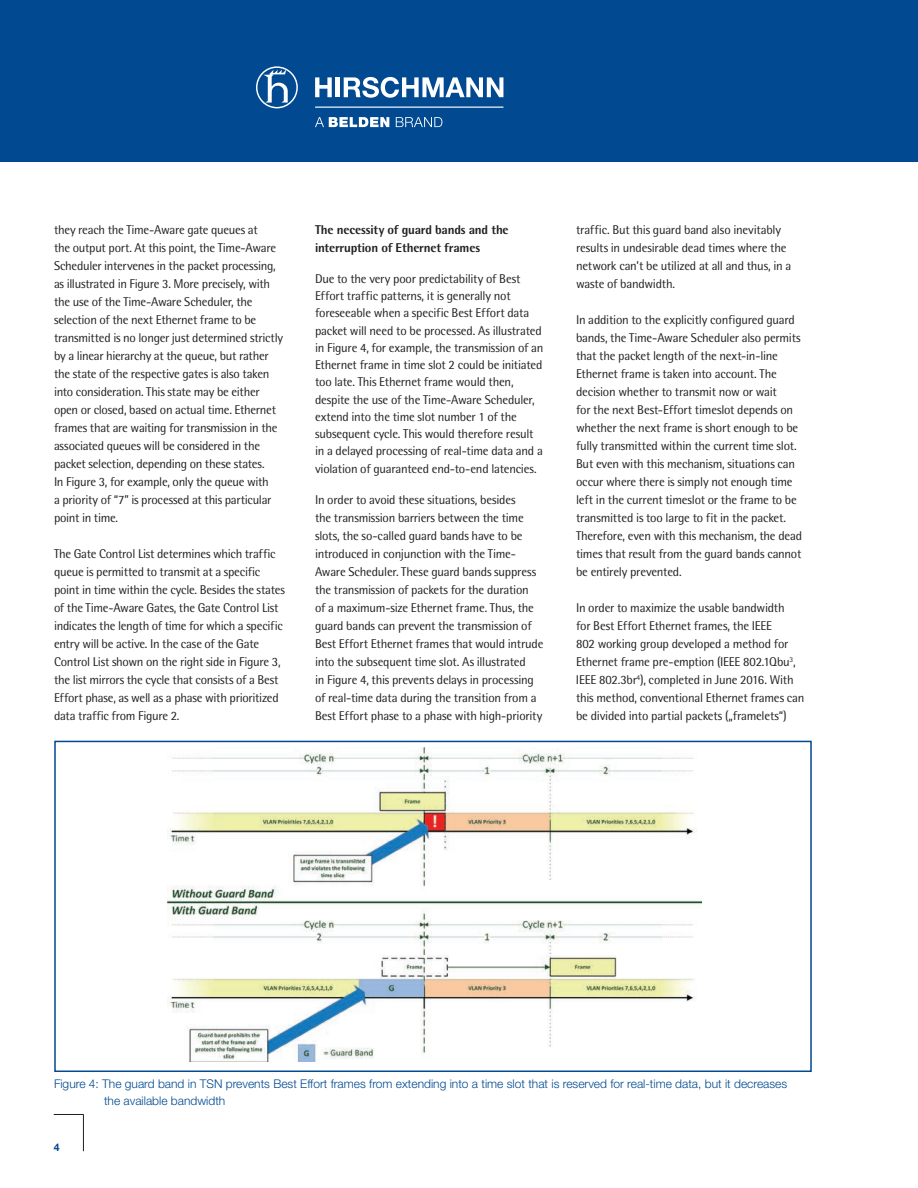
<style>
.page{position:relative;width:918px;height:1188px;background:#fff}
.page>*{position:absolute;margin:0;border:0;box-sizing:border-box;transform-origin:0 0}
.t1{font:12.75px/18px "Rotis Semi Sans Std";letter-spacing:-.02em;color:#231f20}
.t2{font:800 12.75px/18px "Rotis Semi Sans Std";letter-spacing:-.015em;color:#231f20}
.t3{font:300 12px/17.2px "Helvetica Neue LT Pro";color:#014990}
.t4{font:700 10.5px "Helvetica Neue";color:#014990}
</style>
<div class="page">
<div style="left:0;top:0;width:918px;height:162px;background:#014990"></div>
<hr style="left:54px;top:1114px;width:30px;height:1px;background:#231f20">
<hr style="left:83px;top:1115px;width:1px;height:36px;background:#231f20">
<img style="left:167px;top:747px;width:535px;height:314px">
<div style="left:54px;top:741px;width:758px;height:331px;border:2px solid #014990"></div>
<svg style="left:315px;top:117px;width:74px;height:10px"></svg>
<svg style="left:396px;top:117px;width:46px;height:10px"></svg>
<svg style="left:256px;top:66px;width:42px;height:42px"></svg>
<hr style="left:315px;top:107px;width:188px;height:1px;background:#fff">
<hr style="left:336px;top:77px;width:4px;height:20px;background:#fff">
<svg style="left:315px;top:77px;width:17px;height:20px"></svg>
<svg style="left:344px;top:77px;width:159px;height:21px"></svg>
<p class="t1" style="left:54px;top:221px;width:231px">they reach the Time-Aware gate queues at<br>the output port. At this point, the Time-Aware Scheduler intervenes in the packet processing, as illustrated in Figure 3. More precisely, with the use of the Time-Aware Scheduler, the selection of the next Ethernet frame to be transmitted is no longer just determined strictly by a linear hierarchy at the queue, but rather the state of the respective gates is also taken into consideration. This state may be either open or closed, based on actual time. Ethernet frames that are waiting for transmission in the associated queues will be considered in the packet selection, depending on these states.<br>In Figure 3, for example, only the queue with<br>a priority of “7” is processed at this particular point in time.</p>
<p class="t1" style="left:54px;top:545px;width:232px">The Gate Control List determines which traffic queue is permitted to transmit at a specific point in time within the cycle. Besides the states of the Time-Aware Gates, the Gate Control List indicates the length of time for which a specific entry will be active. In the case of the Gate Control List shown on the right side in Figure 3, the list mirrors the cycle that consists of a Best Effort phase, as well as a phase with prioritized data traffic from Figure 2.</p>
<p class="t2" style="left:315px;top:221px;width:195px">The necessity of guard bands and the interruption of Ethernet frames</p>
<p class="t1" style="left:315px;top:270px;width:230px;line-height:17.2px">Due to the very poor predictability of Best Effort traffic patterns, it is generally not foreseeable when a specific Best Effort data packet will need to be processed. As illustrated in Figure 4, for example, the transmission of an Ethernet frame in time slot 2 could be initiated too late. This Ethernet frame would then, despite the use of the Time-Aware Scheduler, extend into the time slot number 1 of the subsequent cycle. This would therefore result in a delayed processing of real-time data and a violation of guaranteed end-to-end latencies.</p>
<p class="t1" style="left:315px;top:491px;width:230px">In order to avoid these situations, besides<br>the transmission barriers between the time slots, the so-called guard bands have to be introduced in conjunction with the Time-Aware Scheduler. These guard bands suppress the transmission of packets for the duration<br>of a maximum-size Ethernet frame. Thus, the guard bands can prevent the transmission of Best Effort Ethernet frames that would intrude into the subsequent time slot. As illustrated<br>in Figure 4, this prevents delays in processing of real-time data during the transition from a Best Effort phase to a phase with high-priority</p>
<p class="t1" style="left:576px;top:221px;width:217px">traffic. But this guard band also inevitably results in undesirable dead times where the network can’t be utilized at all and thus, in a waste of bandwidth.</p>
<p class="t1" style="left:576px;top:311px;width:228px">In addition to the explicitly configured guard bands, the Time-Aware Scheduler also permits that the packet length of the next-in-line Ethernet frame is taken into account. The decision whether to transmit now or wait<br>for the next Best-Effort timeslot depends on whether the next frame is short enough to be fully transmitted within the current time slot.<br>But even with this mechanism, situations can occur where there is simply not enough time left in the current timeslot or the frame to be transmitted is too large to fit in the packet.<br>Therefore, even with this mechanism, the dead times that result from the guard bands cannot be entirely prevented.</p>
<p class="t1" style="left:576px;top:599px;width:230px">In order to maximize the usable bandwidth<br>for Best Effort Ethernet frames, the IEEE<br>802 working group developed a method for Ethernet frame pre-emption (IEEE 802.1Qbu<sup>3</sup>, IEEE 802.3br<sup>4</sup>), completed in June 2016. With this method, conventional Ethernet frames can be divided into partial packets („framelets“)</p>
<p class="t3" style="left:104px;top:1075px;width:685px;text-indent:-50px">Figure 4: The guard band in TSN prevents Best Effort frames from extending into a time slot that is reserved for real-time data, but it decreases the available bandwidth</p>
<p class="t4" style="left:54px;top:1141px;width:7px">4</p>
</div>
